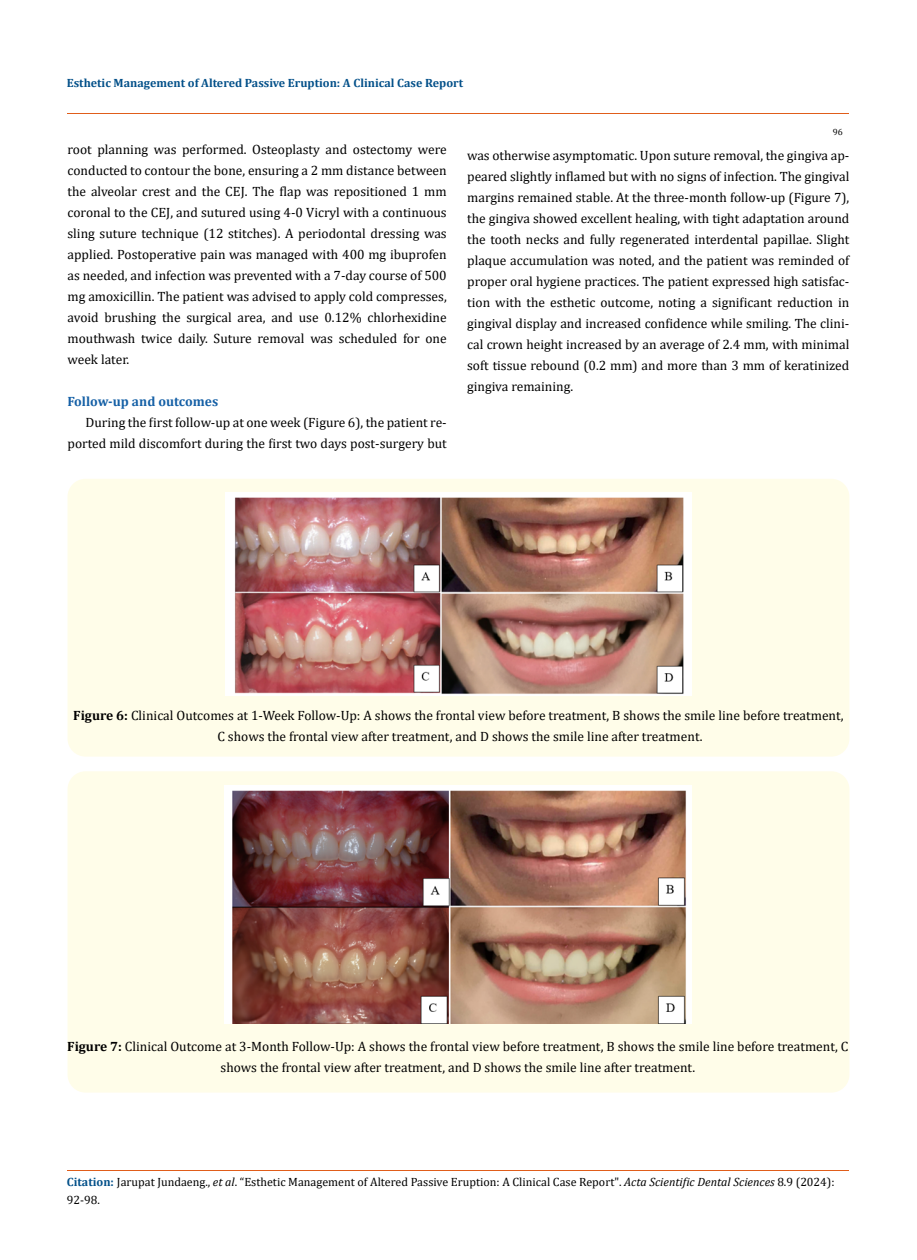
<style>
.page{position:relative;width:917px;height:1260px;background:#fff}
.page>*{position:absolute;margin:0;border:0;box-sizing:border-box;transform-origin:0 0}
.t1{font:13.5px/21px "Cambria";color:#000;text-align:justify}
.t2{font:700 13.5px "Cambria";color:#1560a6}
.t3{font:12px/18px "Cambria";color:#000}
.t4{font:700 12px "Cambria";color:#035089}
.t5{font:9px "Cambria";color:#000}
.s1{font-weight:700}
.s2{font-weight:700;color:#035089}
.s3{font-style:italic}
</style>
<div class="page">
<hr style="left:67px;top:114px;width:782px;height:1px;background:#e05d1a">
<div style="left:67px;top:479px;width:782px;height:278px;background:#fffde9;border-radius:18px"></div>
<img style="left:226px;top:492px;width:465px;height:204px">
<div style="left:68px;top:771px;width:781px;height:322px;background:#fffde9;border-radius:18px"></div>
<img style="left:224px;top:786px;width:467px;height:238px">
<hr style="left:67px;top:1171px;width:782px;height:1px;background:#e05d1a">
<p class="t4" style="left:67px;top:74px;width:398px">Esthetic Management of Altered Passive Eruption: A Clinical Case Report</p>
<p class="t5" style="left:833px;top:127px;width:11px">96</p>
<p class="t1" style="left:67px;top:138px;width:381px">root planning was performed. Osteoplasty and ostectomy were conducted to contour the bone, ensuring a 2 mm distance between the alveolar crest and the CEJ. The flap was repositioned 1 mm coronal to the CEJ, and sutured using 4-0 Vicryl with a continuous sling suture technique (12 stitches). A periodontal dressing was applied. Postoperative pain was managed with 400 mg ibuprofen as needed, and infection was prevented with a 7-day course of 500 mg amoxicillin. The patient was advised to apply cold compresses, avoid brushing the surgical area, and use 0.12% chlorhexidine mouthwash twice daily. Suture removal was scheduled for one week later.</p>
<p class="t2" style="left:67px;top:392px;width:152px">Follow-up and outcomes</p>
<p class="t1" style="left:67px;top:412px;width:381px;text-align:right">During the first follow-up at one week (Figure 6), the patient re&shy;ported mild discomfort during the first two days post-surgery but</p>
<p class="t1" style="left:467px;top:145px;width:384px">was otherwise asymptomatic. Upon suture removal, the gingiva ap&shy;peared slightly inflamed but with no signs of infection. The gingival margins remained stable. At the three-month follow-up (Figure 7), the gingiva showed excellent healing, with tight adaptation around the tooth necks and fully regenerated interdental papillae. Slight plaque accumulation was noted, and the patient was reminded of proper oral hygiene practices. The patient expressed high satisfac&shy;tion with the esthetic outcome, noting a significant reduction in gingival display and increased confidence while smiling. The clini&shy;cal crown height increased by an average of 2.4 mm, with minimal soft tissue rebound (0.2 mm) and more than 3 mm of keratinized gingiva remaining.</p>
<p class="t1" style="left:73px;top:705px;width:771px;text-align:center"><span class="s1">Figure 6:</span> Clinical Outcomes at 1-Week Follow-Up: A shows the frontal view before treatment, B shows the smile line before treatment,<br>C shows the frontal view after treatment, and D shows the smile line after treatment.</p>
<p class="t1" style="left:67px;top:1036px;width:782px;text-align:center"><span class="s1">Figure 7:</span> Clinical Outcome at 3-Month Follow-Up: A shows the frontal view before treatment, B shows the smile line before treatment, C shows the frontal view after treatment, and D shows the smile line after treatment.</p>
<p class="t3" style="left:67px;top:1173px;width:769px"><span class="s2">Citation:</span> Jarupat Jundaeng., <span class="s3">et al</span>. “Esthetic Management of Altered Passive Eruption: A Clinical Case Report". <span class="s3">Acta Scientific Dental Sciences</span> 8.9 (2024):<br>92-98.</p>
</div>
